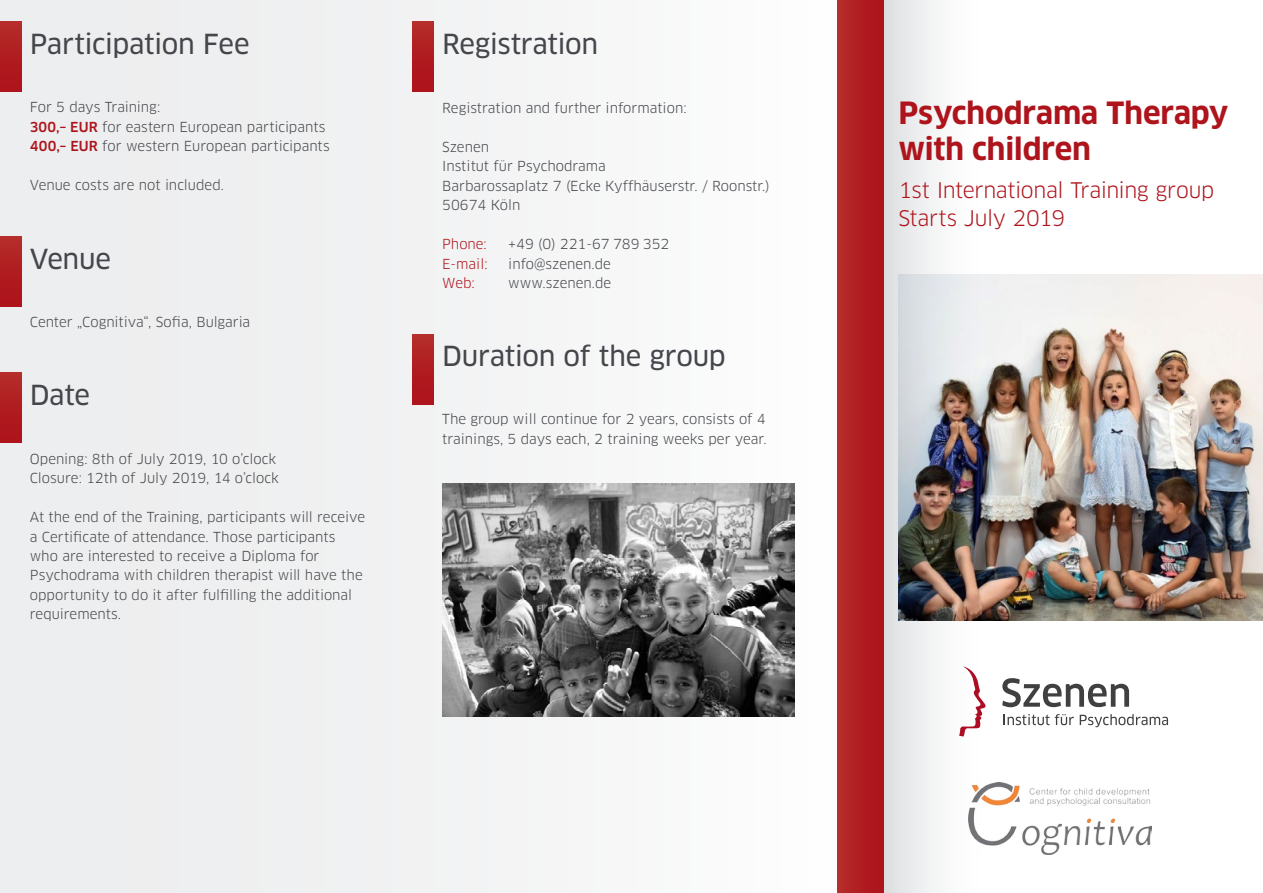
<style>
.page{position:relative;width:1263px;height:893px;background:#fff}
.page>*{position:absolute;margin:0;border:0;box-sizing:border-box;transform-origin:0 0}
.t1{font:700 30px/36px "Clan OT";letter-spacing:-.01em;color:#ae141c}
.t2{font:27px "Clan OT News";letter-spacing:-.015em;color:#44464b}
.t3{font:21px/28.5px "Clan OT";letter-spacing:-.02em;color:#ae141c}
.t4{font:13.5px/19.5px "Clan OT";color:#44464b}
.t5{font:13.5px "Clan OT";color:#ae141c}
.s1{font-weight:500;color:#ae141c}
</style>
<div class="page">
<div style="left:0;top:0;width:838px;height:893px;background:#f1f1f2"></div>
<div style="left:883px;top:0;width:106px;height:893px;background:linear-gradient(to right,#e0e1e3,#fff)"></div>
<svg style="left:959px;top:666px;width:27px;height:71px"></svg>
<svg style="left:1002px;top:678px;width:127px;height:29px"></svg>
<svg style="left:1003px;top:714px;width:71px;height:11px"></svg>
<svg style="left:1080px;top:714px;width:88px;height:13px"></svg>
<div style="left:838px;top:0;width:45px;height:893px;background:linear-gradient(to right,#b42c2a,#ad1119)"></div>
<div style="left:0;top:21px;width:21px;height:71px;background:linear-gradient(to bottom,#b42c2a,#ad1019)"></div>
<div style="left:0;top:236px;width:21px;height:71px;background:linear-gradient(to bottom,#b42c2a,#ad1019)"></div>
<div style="left:0;top:372px;width:21px;height:71px;background:linear-gradient(to bottom,#b42c2a,#ad1019)"></div>
<div style="left:412px;top:335px;width:22px;height:70px;background:linear-gradient(to right,#b01e21,#b01e21)"></div>
<div style="left:412px;top:21px;width:22px;height:71px;background:linear-gradient(to bottom,#b42c29,#ac0f19)"></div>
<img style="left:898px;top:275px;width:365px;height:346px">
<img style="left:968px;top:782px;width:183px;height:72px">
<img style="left:442px;top:483px;width:353px;height:234px">
<h2 class="t2" style="left:30px;top:28px;width:221px">Participation Fee</h2>
<h2 class="t2" style="left:442px;top:28px;width:158px">Registration</h2>
<p class="t4" style="left:30px;top:98px;width:301px">For 5 days Training:<br><span class="s1">300,– EUR</span> for eastern European participants<br><span class="s1">400,– EUR</span> for western European participants</p>
<p class="t4" style="left:30px;top:176px;width:196px">Venue costs are not included.</p>
<h2 class="t2" style="left:30px;top:243px;width:83px">Venue</h2>
<p class="t4" style="left:30px;top:312px;width:222px">Center „Cognitiva“, Sofia, Bulgaria</p>
<h2 class="t2" style="left:30px;top:379px;width:62px">Date</h2>
<p class="t4" style="left:30px;top:449px;width:251px">Opening: 8th of July 2019, 10 o’clock<br>Closure: 12th of July 2019, 14 o’clock</p>
<p class="t4" style="left:30px;top:507px;width:337px">At the end of the Training, participants will receive a Certificate of attendance. Those participants who are interested to receive a Diploma for Psychodrama with children therapist will have the opportunity to do it after fulfilling the additional requirements.</p>
<p class="t4" style="left:442px;top:98px;width:246px">Registration and further information:</p>
<p class="t4" style="left:442px;top:137px;width:329px">Szenen<br>Institut für Psychodrama<br>Barbarossaplatz 7 (Ecke Kyffhäuserstr. / Roonstr.)<br>50674 Köln</p>
<p class="t5" style="left:442px;top:236px;width:46px">Phone:</p>
<p class="t4" style="left:508px;top:234px;width:163px">+49 (0) 221-67 789 352</p>
<p class="t5" style="left:442px;top:255px;width:47px">E-mail:</p>
<p class="t4" style="left:508px;top:254px;width:104px">info@szenen.de</p>
<p class="t5" style="left:442px;top:275px;width:34px">Web:</p>
<p class="t4" style="left:508px;top:273px;width:104px">www.szenen.de</p>
<h2 class="t2" style="left:442px;top:340px;width:285px">Duration of the group</h2>
<p class="t4" style="left:442px;top:410px;width:326px">The group will continue for 2 years, consists of 4 trainings, 5 days each, 2 training weeks per year.</p>
<h1 class="t1" style="left:898px;top:96px;width:332px">Psychodrama Therapy with children</h1>
<h3 class="t3" style="left:898px;top:176px;width:317px">1st International Training group<br>Starts July 2019</h3>
</div>
